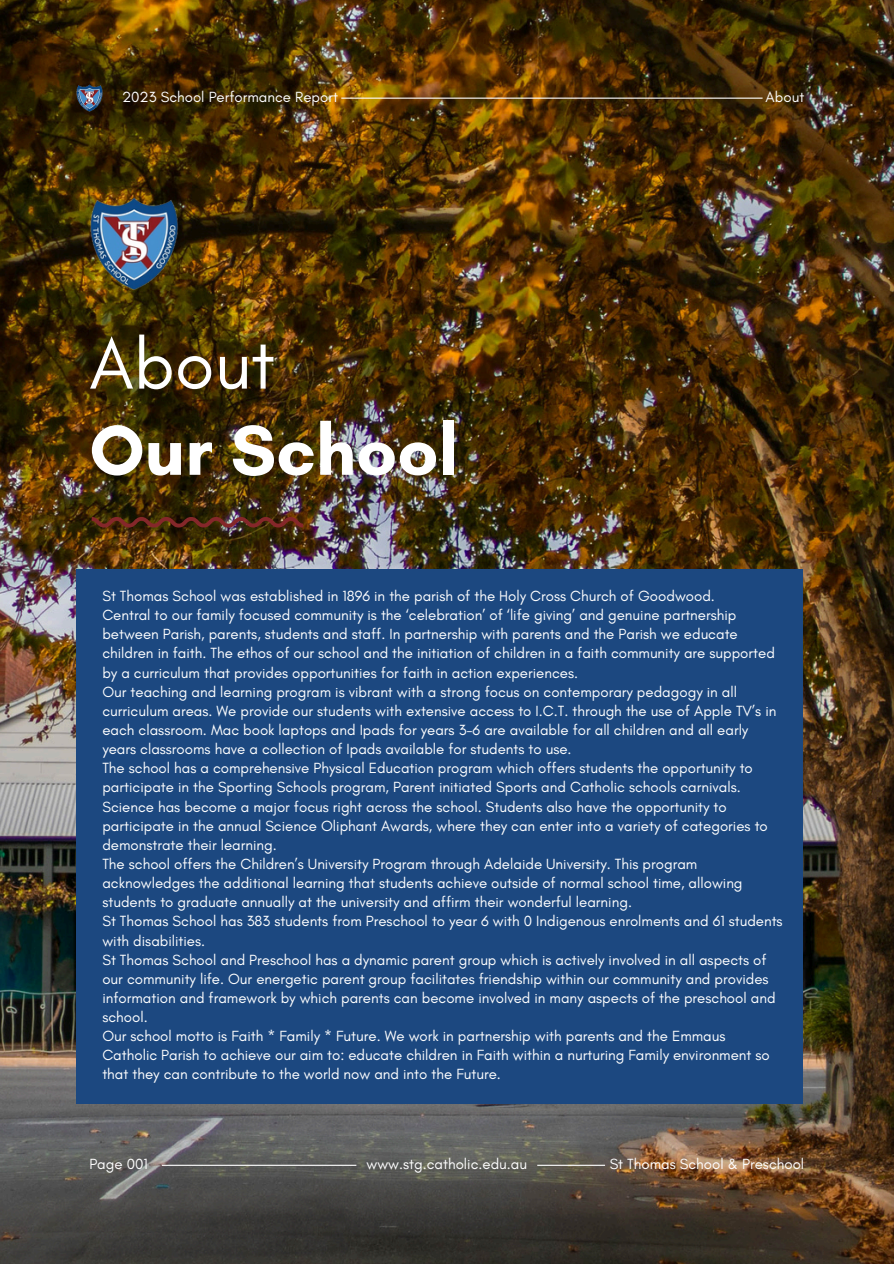
<style>
.page{position:relative;width:894px;height:1264px;background:#fff}
.page>*{position:absolute;margin:0;border:0;box-sizing:border-box;transform-origin:0 0}
.t1{font:700 72px "Glacial Indifference";color:#fff}
.t2{font:72px "Glacial Indifference";color:#fff}
.t3{font:15px/19.2px "Glacial Indifference";color:#fff}
</style>
<div class="page">
<img style="left:0;top:0;width:893px;height:1263px">
<hr style="left:341px;top:98px;width:421px;height:1px;background:#fff">
<hr style="left:162px;top:1164px;width:194px;height:1px;background:#fff">
<hr style="left:537px;top:1164px;width:68px;height:1px;background:#fff">
<img style="left:76px;top:84px;width:26px;height:27px">
<img style="left:89px;top:196px;width:89px;height:95px">
<svg style="left:92px;top:517px;width:211px;height:10px"></svg>
<div style="left:76px;top:569px;width:727px;height:534px;background:#1c4880"></div>
<p class="t3" style="left:122px;top:87px;width:217px">2023 School Performance Report</p>
<p class="t2" style="left:89px;top:320px;width:187px">About</p>
<p class="t1" style="left:89px;top:406px;width:370px">Our School</p>
<p class="t3" style="left:765px;top:87px;width:40px">About</p>
<p class="t3" style="left:102px;top:586px;width:614px">St Thomas School was established in 1896 in the parish of the Holy Cross Church of Goodwood.</p>
<h2 class="t3" style="left:102px;top:605px;width:673px">Central to our family focused community is the ‘celebration’ of ‘life giving’ and genuine partnership between Parish, parents, students and staff. In partnership with parents and the Parish we educate children in faith. The ethos of our school and the initiation of children in a faith community are supported by a curriculum that provides opportunities for faith in action experiences.</h2>
<h1 class="t3" style="left:102px;top:682px;width:675px">Our teaching and learning program is vibrant with a strong focus on contemporary pedagogy in all curriculum areas. We provide our students with extensive access to I.C.T. through the use of Apple TV’s in each classroom. Mac book laptops and Ipads for years 3-6 are available for all children and all early years classrooms have a collection of Ipads available for students to use.</h1>
<p class="t3" style="left:102px;top:758px;width:651px">The school has a comprehensive Physical Education program which offers students the opportunity to participate in the Sporting Schools program, Parent initiated Sports and Catholic schools carnivals.</p>
<p class="t3" style="left:102px;top:796px;width:666px">Science has become a major focus right across the school. Students also have the opportunity to participate in the annual Science Oliphant Awards, where they can enter into a variety of categories to demonstrate their learning.</p>
<p class="t3" style="left:102px;top:854px;width:641px">The school offers the Children’s University Program through Adelaide University. This program acknowledges the additional learning that students achieve outside of normal school time, allowing students to graduate annually at the university and affirm their wonderful learning.</p>
<p class="t3" style="left:102px;top:911px;width:681px">St Thomas School has 383 students from Preschool to year 6 with 0 Indigenous enrolments and 61 students with disabilities.</p>
<p class="t3" style="left:102px;top:949px;width:674px">St Thomas School and Preschool has a dynamic parent group which is actively involved in all aspects of our community life. Our energetic parent group facilitates friendship within our community and provides information and framework by which parents can become involved in many aspects of the preschool and school.</p>
<p class="t3" style="left:102px;top:1026px;width:668px">Our school motto is Faith * Family * Future. We work in partnership with parents and the Emmaus<br>Catholic Parish to achieve our aim to: educate children in Faith within a nurturing Family environment so that they can contribute to the world now and into the Future.</p>
<p class="t3" style="left:89px;top:1154px;width:60px">Page 001</p>
<p class="t3" style="left:366px;top:1154px;width:162px">www.stg.catholic.edu.au</p>
<p class="t3" style="left:609px;top:1154px;width:196px">St Thomas School &amp; Preschool</p>
</div>
